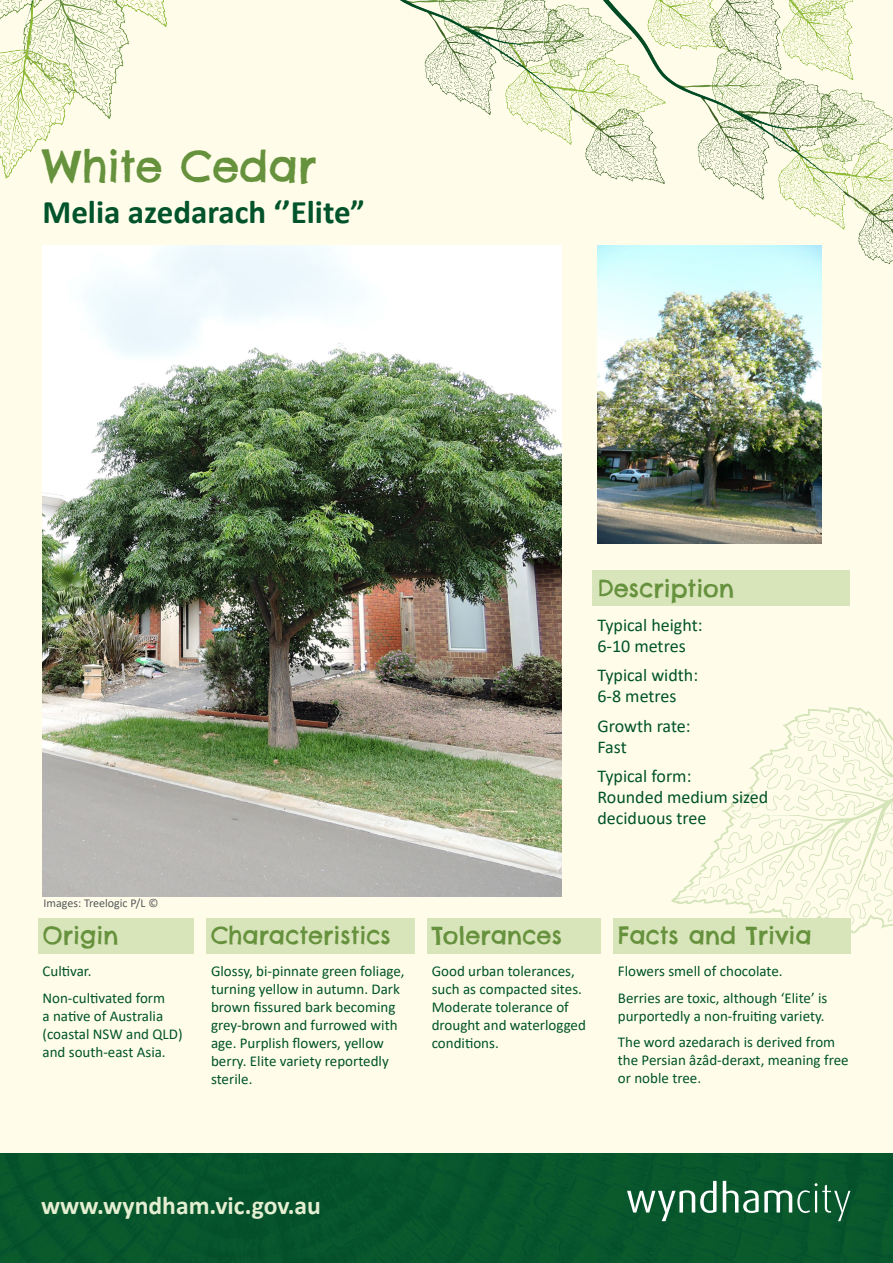
<style>
.page{position:relative;width:893px;height:1263px;background:#fffde9}
.page>*{position:absolute;margin:0;border:0;box-sizing:border-box;transform-origin:0 0}
.t1{font:43.5px "Chelsea Market Pro";color:#67923d}
.t2{font:700 33px "Calibri";color:#00532b}
.t3{font:700 25.65px "Calibri";color:#e4eed1}
.t4{font:24px "Chelsea Market Pro";color:#67923d}
.t5{font:18px/21px "Calibri";color:#00532b}
.t6{font:15px/18px "Calibri";color:#00532b}
.t7{font:12px "Calibri";color:#57585a}
</style>
<div class="page">
<div style="left:0;top:1153px;width:893px;height:110px;background:#07562d"></div>
<svg style="left:627px;top:1181px;width:89px;height:40px;background:#3c7a59"></svg>
<svg style="left:723px;top:1181px;width:127px;height:40px;background:#347452"></svg>
<img style="left:0;top:0;width:893px;height:268px">
<img style="left:671px;top:707px;width:222px;height:231px">
<img style="left:43px;top:245px;width:518px;height:652px">
<img style="left:597px;top:245px;width:224px;height:298px">
<div style="left:592px;top:570px;width:258px;height:35px;background:#d8e5bb"></div>
<div style="left:207px;top:918px;width:208px;height:36px;background:#d8e5bb"></div>
<div style="left:427px;top:918px;width:173px;height:36px;background:#d8e5bb"></div>
<div style="left:613px;top:918px;width:237px;height:36px;background:#d8e5bb"></div>
<div style="left:38px;top:918px;width:155px;height:36px;background:#d8e5bb"></div>
<p class="t1" style="left:43px;top:139px;width:275px">White Cedar</p>
<p class="t2" style="left:43px;top:188px;width:324px">Melia azedarach ‘’Elite”</p>
<p class="t4" style="left:597px;top:572px;width:138px">Description</p>
<p class="t5" style="left:597px;top:614px;width:107px">Typical height:<br>6-10 metres</p>
<p class="t5" style="left:597px;top:664px;width:102px">Typical width:<br>6-8 metres</p>
<p class="t5" style="left:597px;top:715px;width:95px">Growth rate:<br>Fast</p>
<p class="t5" style="left:597px;top:765px;width:172px">Typical form:<br>Rounded medium sized deciduous tree</p>
<p class="t7" style="left:44px;top:895px;width:116px">Images: Treelogic P/L ©</p>
<p class="t4" style="left:43px;top:920px;width:78px">Origin</p>
<p class="t6" style="left:43px;top:962px;width:50px">Cultivar.</p>
<p class="t6" style="left:43px;top:988px;width:142px">Non-cultivated form<br>a native of Australia (coastal NSW and QLD) and south-east Asia.</p>
<p class="t4" style="left:211px;top:920px;width:181px">Characteristics</p>
<p class="t4" style="left:432px;top:920px;width:132px">Tolerances</p>
<p class="t6" style="left:211px;top:962px;width:195px">Glossy, bi-pinnate green foliage, turning yellow in autumn. Dark brown fissured bark becoming grey-brown and furrowed with age. Purplish flowers, yellow berry. Elite variety reportedly sterile.</p>
<p class="t6" style="left:432px;top:962px;width:156px">Good urban tolerances, such as compacted sites.<br>Moderate tolerance of drought and waterlogged conditions.</p>
<p class="t4" style="left:618px;top:920px;width:195px">Facts and Trivia</p>
<p class="t6" style="left:618px;top:962px;width:166px">Flowers smell of chocolate.</p>
<p class="t6" style="left:618px;top:988px;width:211px">Berries are toxic, although ‘Elite’ is purportedly a non-fruiting variety.</p>
<p class="t6" style="left:618px;top:1033px;width:232px">The word azedarach is derived from the Persian âzâd-deraxt, meaning free or noble tree.</p>
<h3 class="t3" style="left:41px;top:1188px;width:282px">www.wyndham.vic.gov.au</h3>
</div>
